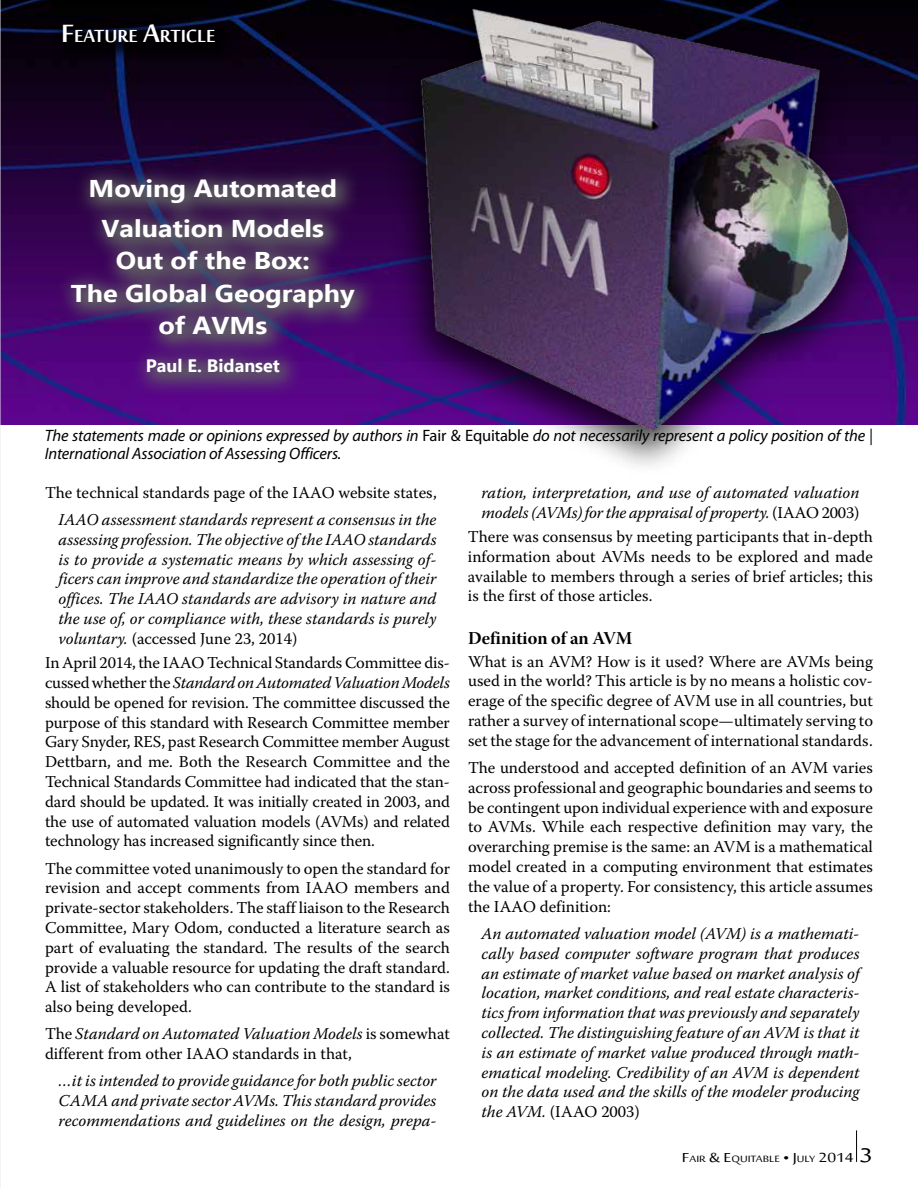
<style>
.page{position:relative;width:918px;height:1188px;background:#fff}
.page>*{position:absolute;margin:0;border:0;box-sizing:border-box;transform-origin:0 0}
.t1{font:700 24.3px/32.4px "Ebrima";color:#fff;text-align:center;scale:1.11 1}
.t2{font:700 24.15px "Sakkal Majalla";color:#fff}
.t3{font:18px "Warnock Pro Bold Subh";color:#000}
.t4{font:700 18px "Ebrima";color:#fff}
.t5{font:16.5px/19.8px "Warnock Pro";color:#000;text-align:justify}
.t6{font:italic 16.5px/19.8px "Warnock Pro";color:#000;text-align:justify}
.t7{font:italic 16.5px/18px "Myriad Pro";letter-spacing:-.01em;color:#000}
.t8{font:12.6px "Sakkal Majalla";color:#000;scale:1.2 1}
.s1{font-size:34.5px}
.s2{font-style:normal}
.s3{font-style:italic}
.s4{font-size:18px}
.s5{font-size:27px}
</style>
<div class="page">
<hr style="left:856px;top:1130px;width:1px;height:32px;background:#000">
<img style="left:1px;top:0;width:917px;height:425px">
<hr style="left:0;top:0;width:1px;height:1188px;background:#ece6f2">
<div style="left:52px;top:13px;width:183px;height:50px;background:#000"></div>
<svg style="left:55px;top:163px;width:320px;height:235px;background:#492463"></svg>
<div style="left:375px;top:0;width:502px;height:477px;background:#000;opacity:.75"></div>
<img style="left:401px;top:0;width:465px;height:447px">
<h2 class="t2" style="left:61px;top:23px;width:156px"><span class="s1">F</span>eature <span class="s1">A</span>rticle</h2>
<h1 class="t1" style="left:89px;top:170px;width:225px;line-height:39.9px">Moving Automated<br>Valuation Models</h1>
<h1 class="t1" style="left:71px;top:246px;width:257px">Out of the Box:<br>The Global Geography of AVMs</h1>
<p class="t4" style="left:146px;top:352px;width:136px">Paul E. Bidanset</p>
<p class="t7" style="left:45px;top:427px;width:829px">The statements made or opinions expressed by authors in <span class="s2">Fair &amp; Equitable</span> do not necessarily represent a policy position of the |<br>International Association of Assessing Officers.</p>
<p class="t5" style="left:45px;top:482px;width:393px">The technical standards page of the IAAO website states,</p>
<p class="t6" style="left:58px;top:509px;width:380px">IAAO assessment standards represent a consensus in the assessing profession. The objective of the IAAO standards is to provide a systematic means by which assessing of&shy;ficers can improve and standardize the operation of their offices. The IAAO standards are advisory in nature and the use of, or compliance with, these standards is purely voluntary. <span class="s2">(accessed June 23, 2014)</span></p>
<p class="t5" style="left:45px;top:653px;width:407px">In April 2014, the IAAO Technical Standards Committee dis&shy;cussed whether the <span class="s3">Standard on Automated Valuation Models </span>should be opened for revision. The committee discussed the purpose of this standard with Research Committee member Gary Snyder, RES, past Research Committee member August Dettbarn, and me. Both the Research Committee and the Technical Standards Committee had indicated that the stan&shy;dard should be updated. It was initially created in 2003, and the use of automated valuation models (AVMs) and related technology has increased significantly since then.</p>
<p class="t5" style="left:45px;top:858px;width:407px">The committee voted unanimously to open the standard for revision and accept comments from IAAO members and private-sector stakeholders. The staff liaison to the Research Committee, Mary Odom, conducted a literature search as part of evaluating the standard. The results of the search provide a valuable resource for updating the draft standard.<br>A list of stakeholders who can contribute to the standard is also being developed.</p>
<p class="t5" style="left:45px;top:1024px;width:406px">The <span class="s3">Standard on Automated Valuation Models</span> is somewhat different from other IAAO standards in that,</p>
<p class="t6" style="left:58px;top:1071px;width:380px">…it is intended to provide guidance for both public sector CAMA and private sector AVMs. This standard provides recommendations and guidelines on the design, prepa-</p>
<p class="t6" style="left:481px;top:482px;width:380px">ration, interpretation, and use of automated valuation models (AVMs) for the appraisal of property. <span class="s2">(IAAO 2003)</span></p>
<p class="t5" style="left:468px;top:526px;width:407px">There was consensus by meeting participants that in-depth information about AVMs needs to be explored and made available to members through a series of brief articles; this is the first of those articles.</p>
<p class="t3" style="left:468px;top:627px;width:166px">Definition of an AVM</p>
<p class="t5" style="left:468px;top:651px;width:407px">What is an AVM? How is it used? Where are AVMs being used in the world? This article is by no means a holistic cov&shy;erage of the specific degree of AVM use in all countries, but rather a survey of international scope—ultimately serving to set the stage for the advancement of international standards.</p>
<p class="t5" style="left:468px;top:757px;width:407px">The understood and accepted definition of an AVM varies across professional and geographic boundaries and seems to be contingent upon individual experience with and exposure to AVMs. While each respective definition may vary, the overarching premise is the same: an AVM is a mathematical model created in a computing environment that estimates the value of a property. For consistency, this article assumes the IAAO definition:</p>
<p class="t6" style="left:481px;top:923px;width:380px">An automated valuation model (AVM) is a mathemati&shy;cally based computer software program that produces an estimate of market value based on market analysis of location, market conditions, and real estate characteris&shy;tics from information that was previously and separately collected. The distinguishing feature of an AVM is that it is an estimate of market value produced through math&shy;ematical modeling. Credibility of an AVM is dependent on the data used and the skills of the modeler producing the AVM. <span class="s2">(IAAO 2003)</span></p>
<p class="t8" style="left:682px;top:1152px;width:160px"><span class="s4">F</span>air <span class="s4">&amp; E</span>quitable <span class="s4">• J</span>uly <span class="s4">2014</span> <span class="s5">3</span></p>
</div>
